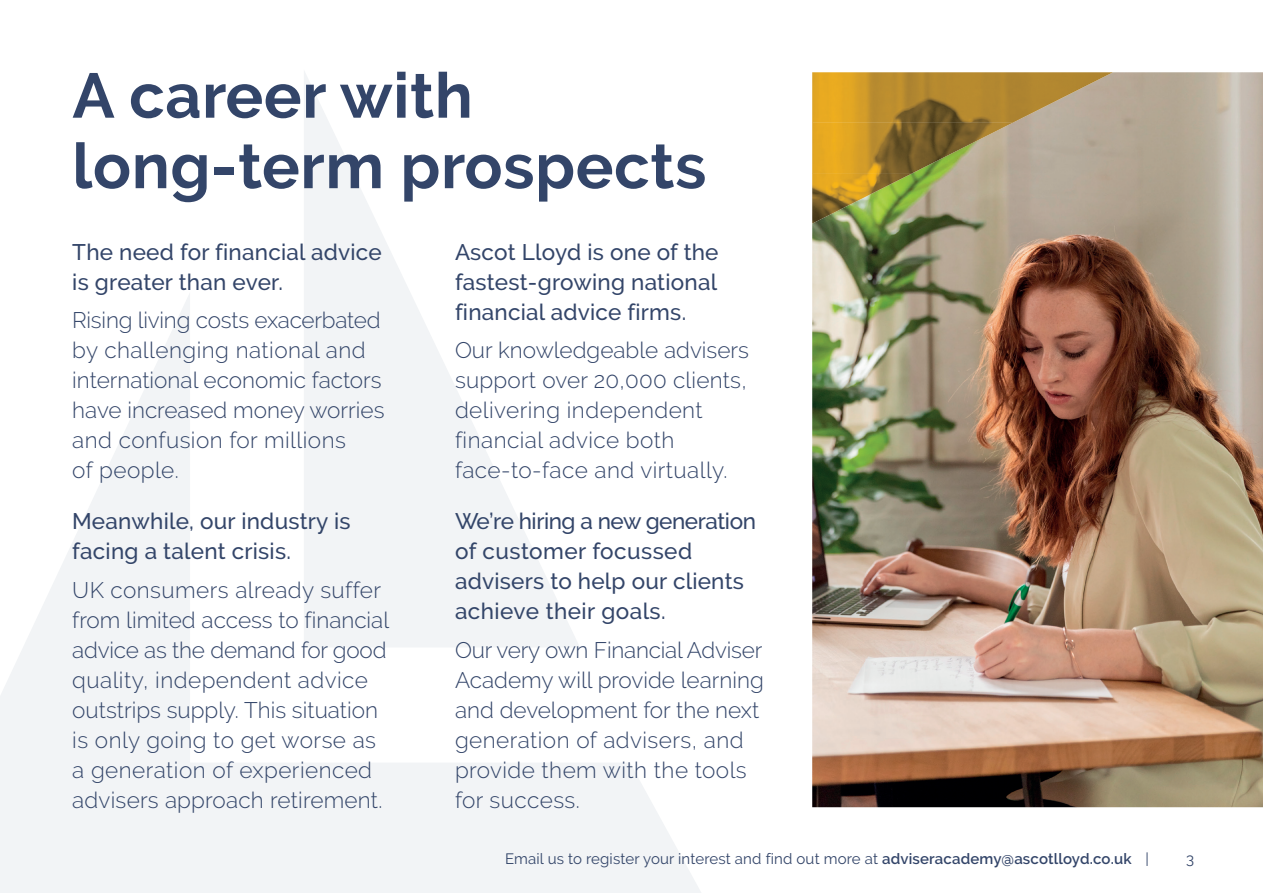
<style>
.page{position:relative;width:1263px;height:893px;background:#fff}
.page>*{position:absolute;margin:0;border:0;box-sizing:border-box;transform-origin:0 0}
.t1{font:700 63px/70.5px "Raleway";letter-spacing:.01em;color:#334569}
.t2{font:300 22.5px/30px "Raleway";letter-spacing:.01em;color:#334569}
.t3{font:500 22.5px/30px "Raleway";letter-spacing:.01em;color:#334569}
.t4{font:15px "Raleway";letter-spacing:.01em;color:#334569}
.s1{font-weight:600}
</style>
<div class="page">
<svg style="left:304px;top:71px;width:106px;height:221px;fill:#f3f5f6"></svg>
<svg style="left:0;top:292px;width:701px;height:601px"></svg>
<img style="left:812px;top:72px;width:451px;height:735px">
<img style="left:812px;top:72px;width:301px;height:51px">
<img style="left:812px;top:122px;width:201px;height:51px">
<img style="left:812px;top:173px;width:101px;height:51px">
<h1 class="t1" style="left:72px;top:61px;width:635px">A career with long-term prospects</h1>
<p class="t3" style="left:72px;top:237px;width:311px">The need for financial advice is greater than ever.</p>
<p class="t2" style="left:72px;top:305px;width:314px">Rising living costs exacerbated by challenging national and international economic factors have increased money worries and confusion for millions<br>of people.</p>
<p class="t3" style="left:72px;top:506px;width:280px">Meanwhile, our industry is facing a talent crisis.</p>
<p class="t2" style="left:72px;top:575px;width:318px">UK consumers already suffer from limited access to financial advice as the demand for good quality, independent advice outstrips supply. This situation is only going to get worse as a generation of experienced advisers approach retirement.</p>
<p class="t3" style="left:455px;top:237px;width:265px;text-align:justify">Ascot Lloyd is one of the fastest-growing national financial advice firms.</p>
<p class="t2" style="left:455px;top:335px;width:295px">Our knowledgeable advisers support over 20,000 clients, delivering independent financial advice both face-to-face and virtually.</p>
<p class="t3" style="left:455px;top:506px;width:302px">We’re hiring a new generation of customer focussed advisers to help our clients achieve their goals.</p>
<p class="t2" style="left:455px;top:635px;width:310px">Our very own Financial Adviser<br>Academy will provide learning and development for the next generation of advisers, and provide them with the tools for success.</p>
<p class="t4" style="left:505px;top:850px;width:645px">Email us to register your interest and find out more at <span class="s1">adviseracademy@ascotlloyd.co.uk</span> |</p>
<p class="t4" style="left:1186px;top:850px;width:10px">3</p>
</div>
